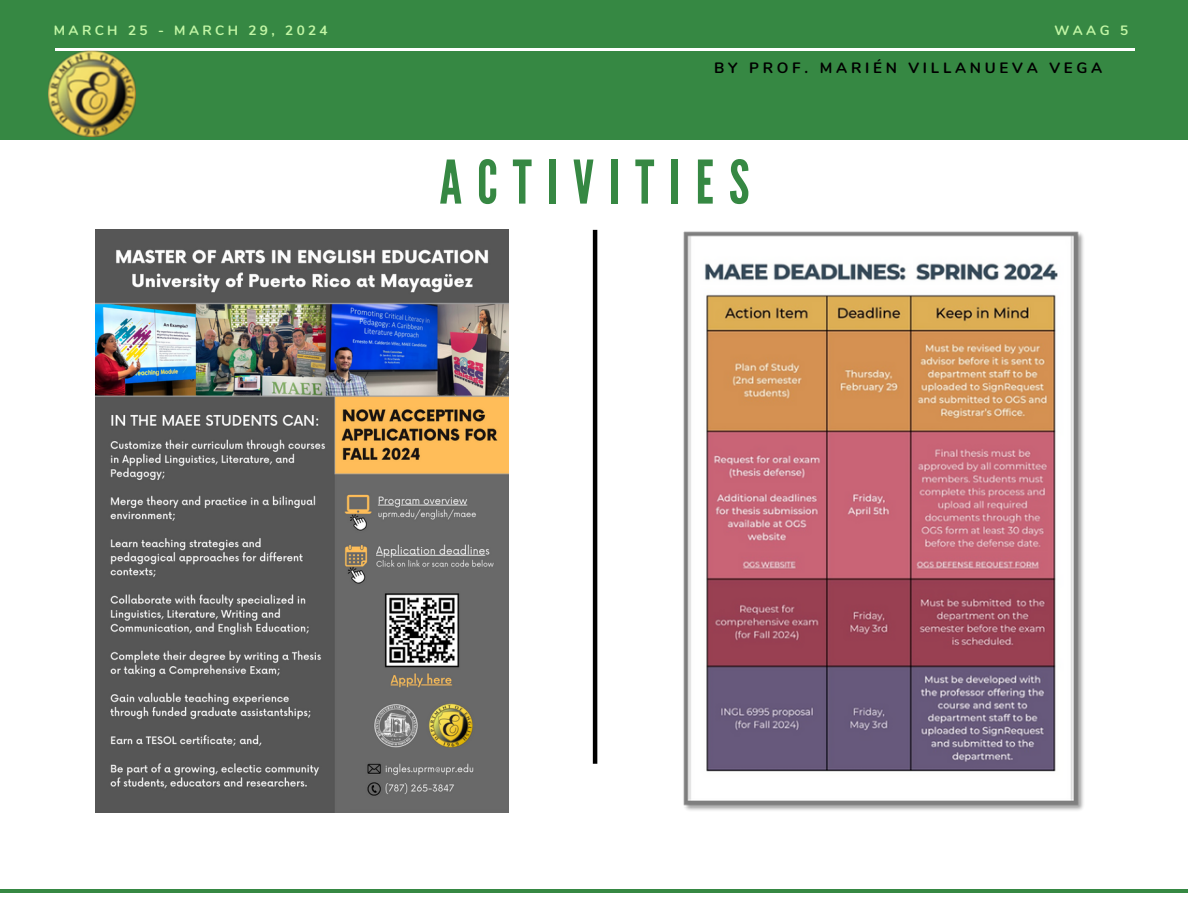
<style>
.page{position:relative;width:1188px;height:918px;background:#fff}
.page>*{position:absolute;margin:0;border:0;box-sizing:border-box;transform-origin:0 0}
.t1{font:60px "League Gothic";letter-spacing:.25em;color:#368843}
.t2{font:700 15px "Nunito";letter-spacing:.25em;color:#000}
.t3{font:700 13.5px "Nunito";letter-spacing:.25em;color:#c2f6a5}
</style>
<div class="page">
<div style="left:0;top:0;width:1188px;height:140px;background:#368843"></div>
<hr style="left:55px;top:49px;width:1080px;height:2px;background:#fff">
<hr style="left:0;top:889px;width:1188px;height:3px;background:#368843">
<img style="left:48px;top:50px;width:87px;height:87px">
<hr style="left:593px;top:230px;width:4px;height:534px;background:#000">
<img style="left:683px;top:231px;width:401px;height:580px">
<img style="left:95px;top:229px;width:413px;height:584px">
<h2 class="t3" style="left:54px;top:21px;width:275px">MARCH 25 - MARCH 29, 2024</h2>
<h1 class="t3" style="left:1055px;top:21px;width:75px">WAAG 5</h1>
<p class="t2" style="left:714px;top:58px;width:390px">BY PROF. MARIÉN VILLANUEVA VEGA</p>
<p class="t1" style="left:440px;top:148px;width:311px">ACTIVITIES</p>
</div>
